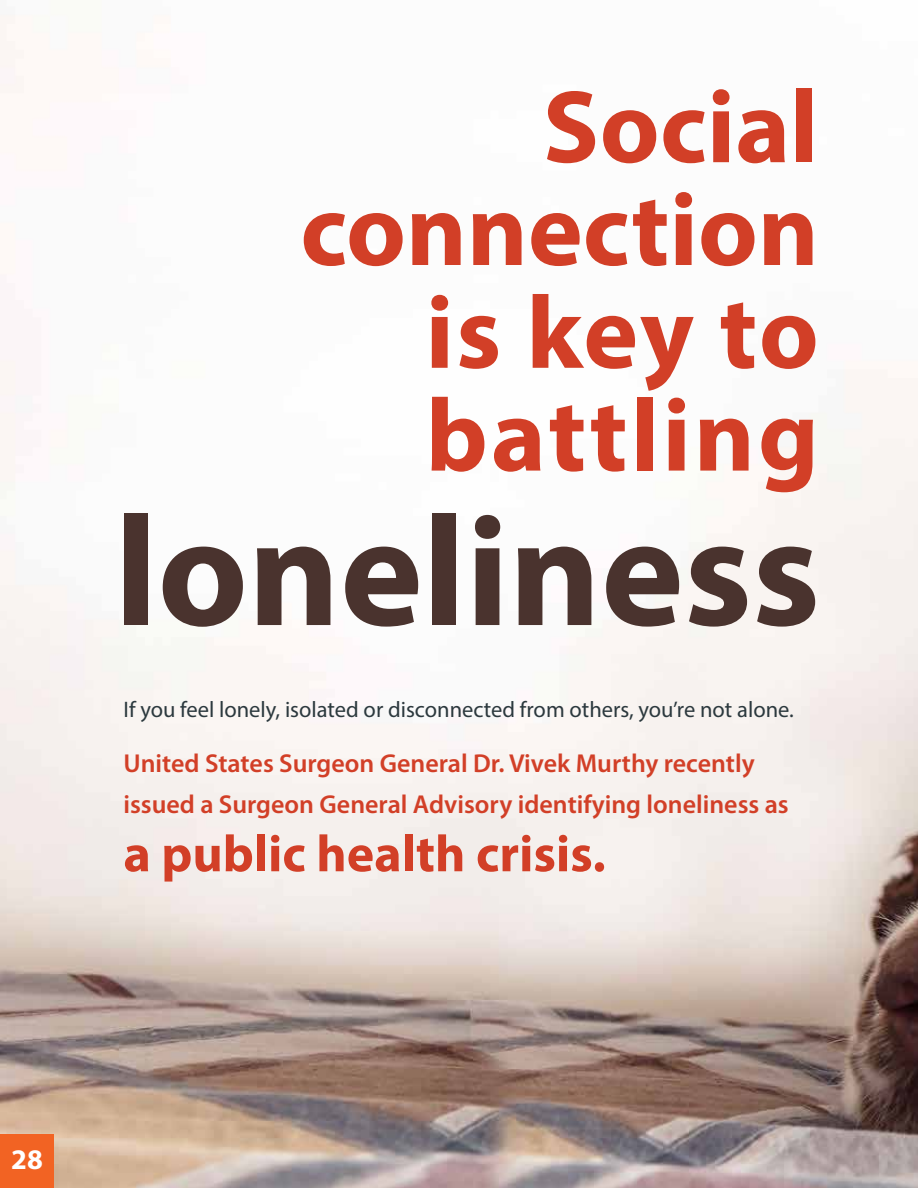
<style>
.page{position:relative;width:918px;height:1188px;background:#fff}
.page>*{position:absolute;margin:0;border:0;box-sizing:border-box;transform-origin:0 0}
.t1{font:700 156.9px "Myriad Pro";color:#4a332e}
.t2{font:700 103.95px "Myriad Pro";letter-spacing:.005em;color:#d23f27}
.t3{font:700 103.95px "Myriad Pro";letter-spacing:.03em;color:#d23f27}
.t4{font:700 52.05px "Myriad Pro";color:#d23f27}
.t5{font:700 28.5px "Myriad Pro";color:#fff}
.t6{font:600 25.95px/40.5px "Myriad Pro";color:#d23f27}
.t7{font:22.5px "Myriad Pro";color:#2c393e}
</style>
<div class="page">
<img style="left:0;top:15px;width:918px;height:1173px">
<p class="t2" style="left:543px;top:59px;width:277px">Social</p>
<p class="t2" style="left:300px;top:162px;width:520px">connection</p>
<p class="t2" style="left:425px;top:265px;width:395px">is key to</p>
<p class="t3" style="left:426px;top:368px;width:395px">battling</p>
<p class="t1" style="left:114px;top:470px;width:707px">loneliness</p>
<p class="t7" style="left:123px;top:696px;width:672px">If you feel lonely, isolated or disconnected from others, you’re not alone.</p>
<p class="t6" style="left:123px;top:744px;width:667px">United States Surgeon General Dr. Vivek Murthy recently issued a Surgeon General Advisory identifying loneliness as</p>
<p class="t4" style="left:123px;top:820px;width:484px">a public health crisis.</p>
<p class="t5" style="left:11px;top:1141px;width:33px">28</p>
</div>
